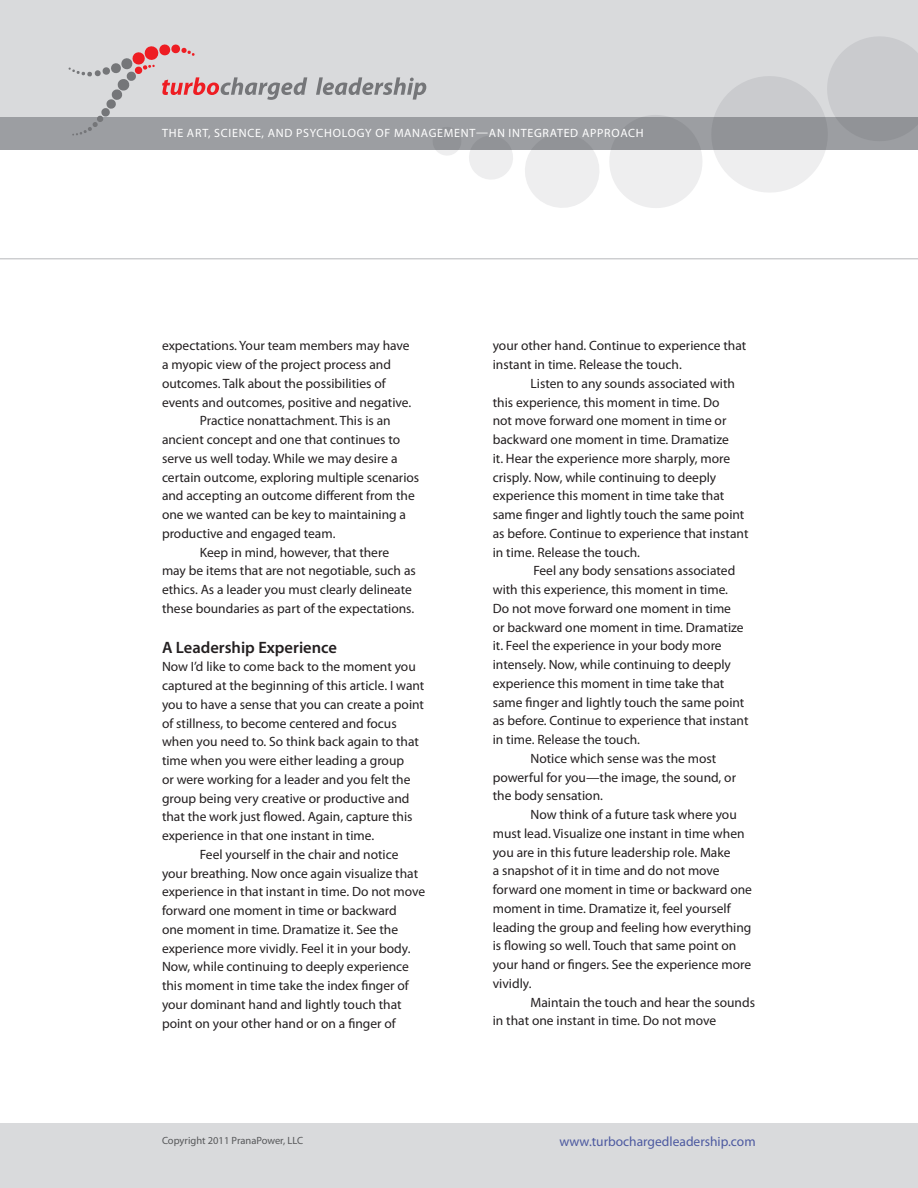
<style>
.page{position:relative;width:918px;height:1188px;background:#fff}
.page>*{position:absolute;margin:0;border:0;box-sizing:border-box;transform-origin:0 0}
.t1{font:600 16.5px "Myriad Pro";color:#231f20}
.t2{font:13.5px/18.8px "Myriad Pro";color:#231f20}
.t3{font:13.5px "Myriad Pro";color:#4c59a0}
.t4{font:12px "Myriad Pro";letter-spacing:.06em;color:#fff}
.t5{font:10.5px "Myriad Pro";color:#57585a}
</style>
<div class="page">
<div style="left:0;top:0;width:918px;height:150px;background:#d9dadc"></div>
<div style="left:0;top:1123px;width:918px;height:65px;background:#d9dadc"></div>
<div style="left:0;top:117px;width:918px;height:33px;background:#9c9ea2"></div>
<svg style="left:433px;top:37px;width:485px;height:171px"></svg>
<svg style="left:69px;top:44px;width:238px;height:92px"></svg>
<svg style="left:316px;top:77px;width:110px;height:23px"></svg>
<hr style="left:0;top:258px;width:918px;height:1px;background:#b6b7bb">
<p class="t4" style="left:162px;top:126px;width:483px">the art, science, And PSYCHOLOGY of management—an integrated approach</p>
<p class="t2" style="left:162px;top:336px;width:249px">expectations. Your team members may have</p>
<p class="t2" style="left:162px;top:355px;width:231px">a myopic view of the project process and</p>
<p class="t2" style="left:162px;top:374px;width:226px">outcomes. Talk about the possibilities of</p>
<p class="t2" style="left:162px;top:392px;width:251px">events and outcomes, positive and negative.</p>
<p class="t2" style="left:200px;top:411px;width:192px">Practice nonattachment. This is an</p>
<p class="t2" style="left:162px;top:430px;width:240px">ancient concept and one that continues to</p>
<p class="t2" style="left:162px;top:449px;width:237px">serve us well today. While we may desire a</p>
<p class="t2" style="left:162px;top:467px;width:259px">certain outcome, exploring multiple scenarios</p>
<p class="t2" style="left:162px;top:486px;width:254px">and accepting an outcome different from the</p>
<p class="t2" style="left:162px;top:505px;width:246px">one we wanted can be key to maintaining a</p>
<p class="t2" style="left:162px;top:524px;width:175px">productive and engaged team.</p>
<p class="t2" style="left:200px;top:542px;width:191px">Keep in mind, however, that there</p>
<p class="t2" style="left:162px;top:561px;width:255px">may be items that are not negotiable, such as</p>
<p class="t2" style="left:162px;top:580px;width:251px">ethics. As a leader you must clearly delineate</p>
<p class="t2" style="left:162px;top:599px;width:254px">these boundaries as part of the expectations.</p>
<p class="t1" style="left:162px;top:637px;width:176px">A Leadership Experience</p>
<p class="t2" style="left:162px;top:657px;width:255px">Now I’d like to come back to the moment you</p>
<p class="t2" style="left:162px;top:676px;width:264px">captured at the beginning of this article. I want</p>
<p class="t2" style="left:162px;top:695px;width:264px">you to have a sense that you can create a point</p>
<p class="t2" style="left:162px;top:713px;width:236px">of stillness, to become centered and focus</p>
<p class="t2" style="left:162px;top:732px;width:258px">when you need to. So think back again to that</p>
<p class="t2" style="left:162px;top:751px;width:244px">time when you were either leading a group</p>
<p class="t2" style="left:162px;top:770px;width:250px">or were working for a leader and you felt the</p>
<p class="t2" style="left:162px;top:788px;width:249px">group being very creative or productive and</p>
<p class="t2" style="left:162px;top:807px;width:252px">that the work just flowed. Again, capture this</p>
<p class="t2" style="left:162px;top:826px;width:214px">experience in that one instant in time.</p>
<p class="t2" style="left:200px;top:845px;width:200px">Feel yourself in the chair and notice</p>
<p class="t2" style="left:162px;top:863px;width:258px">your breathing. Now once again visualize that</p>
<p class="t2" style="left:162px;top:882px;width:265px">experience in that instant in time. Do not move</p>
<p class="t2" style="left:162px;top:901px;width:236px">forward one moment in time or backward</p>
<p class="t2" style="left:162px;top:920px;width:238px">one moment in time. Dramatize it. See the</p>
<p class="t2" style="left:162px;top:938px;width:250px">experience more vividly. Feel it in your body.</p>
<p class="t2" style="left:162px;top:957px;width:249px">Now, while continuing to deeply experience</p>
<p class="t2" style="left:162px;top:976px;width:249px">this moment in time take the index finger of</p>
<p class="t2" style="left:162px;top:995px;width:241px">your dominant hand and lightly touch that</p>
<p class="t2" style="left:162px;top:1013px;width:236px">point on your other hand or on a finger of</p>
<p class="t2" style="left:493px;top:336px;width:255px">your other hand. Continue to experience that instant in time. Release the touch.</p>
<p class="t2" style="left:493px;top:374px;width:257px;text-indent:38px">Listen to any sounds associated with this experience, this moment in time. Do<br>not move forward one moment in time or backward one moment in time. Dramatize<br>it. Hear the experience more sharply, more crisply. Now, while continuing to deeply experience this moment in time take that same finger and lightly touch the same point as before. Continue to experience that instant in time. Release the touch.</p>
<p class="t2" style="left:533px;top:561px;width:203px">Feel any body sensations associated</p>
<p class="t2" style="left:493px;top:580px;width:237px">with this experience, this moment in time.</p>
<p class="t2" style="left:493px;top:599px;width:240px">Do not move forward one moment in time</p>
<p class="t2" style="left:493px;top:618px;width:252px">or backward one moment in time. Dramatize</p>
<p class="t2" style="left:493px;top:636px;width:230px">it. Feel the experience in your body more</p>
<p class="t2" style="left:493px;top:655px;width:240px">intensely. Now, while continuing to deeply</p>
<p class="t2" style="left:493px;top:674px;width:233px">experience this moment in time take that</p>
<p class="t2" style="left:493px;top:693px;width:253px">same finger and lightly touch the same point</p>
<p class="t2" style="left:493px;top:711px;width:257px">as before. Continue to experience that instant</p>
<p class="t2" style="left:493px;top:730px;width:149px">in time. Release the touch.</p>
<p class="t2" style="left:531px;top:749px;width:187px">Notice which sense was the most</p>
<p class="t2" style="left:493px;top:768px;width:245px">powerful for you—the image, the sound, or</p>
<p class="t2" style="left:493px;top:786px;width:112px">the body sensation.</p>
<p class="t2" style="left:531px;top:805px;width:208px">Now think of a future task where you</p>
<p class="t2" style="left:493px;top:824px;width:253px">must lead. Visualize one instant in time when</p>
<p class="t2" style="left:493px;top:843px;width:239px">you are in this future leadership role. Make</p>
<p class="t2" style="left:493px;top:861px;width:229px">a snapshot of it in time and do not move</p>
<p class="t2" style="left:493px;top:880px;width:261px">forward one moment in time or backward one</p>
<p class="t2" style="left:493px;top:899px;width:240px">moment in time. Dramatize it, feel yourself</p>
<p class="t2" style="left:493px;top:918px;width:260px">leading the group and feeling how everything</p>
<p class="t2" style="left:493px;top:936px;width:245px">is flowing so well. Touch that same point on</p>
<p class="t2" style="left:493px;top:955px;width:260px">your hand or fingers. See the experience more</p>
<p class="t2" style="left:493px;top:974px;width:40px">vividly.</p>
<p class="t2" style="left:531px;top:993px;width:226px">Maintain the touch and hear the sounds</p>
<p class="t2" style="left:493px;top:1011px;width:225px">in that one instant in time. Do not move</p>
<p class="t5" style="left:162px;top:1134px;width:142px">Copyright 2011 PranaPower, LLC</p>
<p class="t3" style="left:559px;top:1133px;width:198px">www.turbochargedleadership.com</p>
</div>
